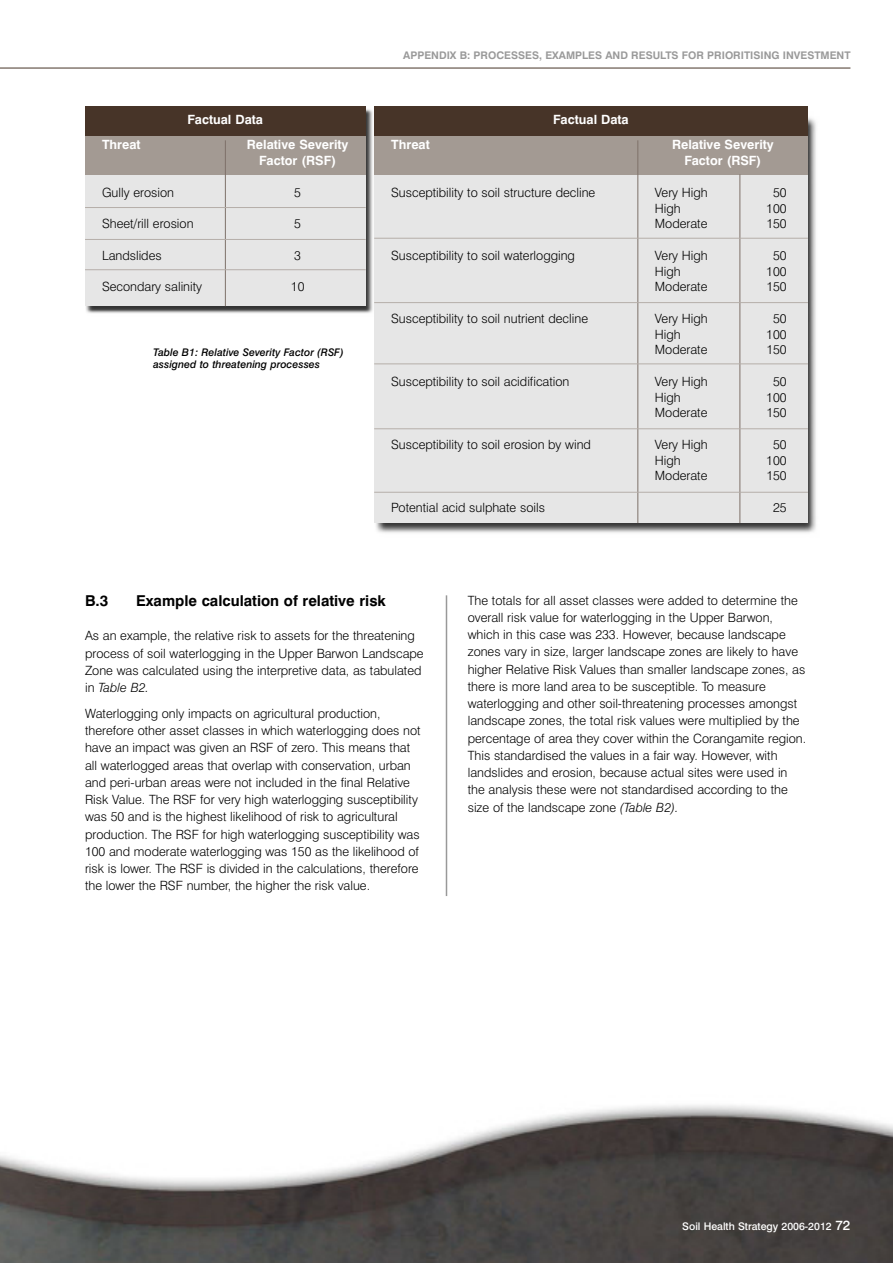
<style>
.page{position:relative;width:893px;height:1263px;background:#fff}
.page>*{position:absolute;margin:0;border:0;box-sizing:border-box;transform-origin:0 0}
.t1{font:700 15px "Swiss 721 BT";color:#000}
.t2{font:300 12.75px/17.2px "Swiss 721 BT";color:#000}
.t3{font:700 12.75px/15.8px "Swiss 721 BT";color:#fff;text-align:center}
.t4{font:italic 500 10.5px/12px "Swiss 721 BT";color:#000}
.t5{font:700 10.5px "Swiss 721 BT";color:#999}
.t6{font:500 10.5px "Swiss 721 BT";color:#fff}
.s1{font-style:italic}
.s2{font-size:13.5px}
</style>
<div class="page">
<img style="left:376px;top:117px;width:440px;height:416px">
<img style="left:86px;top:109px;width:287px;height:204px">
<img style="left:0;top:1105px;width:893px;height:158px">
<hr style="left:0;top:68px;width:850px;height:1px;background:#473428">
<hr style="left:446px;top:595px;width:1px;height:301px;background:#999">
<div style="left:85px;top:106px;width:281px;height:200px;background:#e6e6e6"></div>
<div style="left:85px;top:106px;width:281px;height:30px;background:#473428"></div>
<div style="left:85px;top:136px;width:281px;height:38px;background:#a39a93"></div>
<hr style="left:225px;top:140px;width:1px;height:166px;background:#7e7169">
<div style="left:374px;top:106px;width:434px;height:417px;background:#e6e6e6"></div>
<div style="left:374px;top:106px;width:434px;height:30px;background:#473428"></div>
<div style="left:374px;top:136px;width:434px;height:38px;background:#a39a93"></div>
<hr style="left:637px;top:140px;width:1px;height:383px;background:#7e7169">
<hr style="left:739px;top:174px;width:1px;height:349px;background:#7e7169">
<hr style="left:85px;top:207px;width:281px;height:1px;background:#b5aea9">
<hr style="left:85px;top:239px;width:281px;height:1px;background:#b5aea9">
<hr style="left:85px;top:269px;width:281px;height:1px;background:#b5aea9">
<hr style="left:374px;top:238px;width:434px;height:1px;background:#b5aea9">
<hr style="left:374px;top:302px;width:434px;height:1px;background:#b5aea9">
<hr style="left:374px;top:363px;width:434px;height:1px;background:#b5aea9">
<hr style="left:374px;top:428px;width:434px;height:1px;background:#b5aea9">
<hr style="left:374px;top:492px;width:434px;height:1px;background:#b5aea9">
<p class="t3" style="left:188px;top:113px;width:77px">Factual Data</p>
<p class="t3" style="left:102px;top:138px;width:40px">Threat</p>
<p class="t3" style="left:247px;top:138px;width:103px">Relative Severity<br>Factor (RSF)</p>
<p class="t2" style="left:102px;top:185px;width:74px">Gully erosion</p>
<p class="t2" style="left:294px;top:185px;width:8px">5</p>
<p class="t2" style="left:102px;top:216px;width:93px">Sheet/rill erosion</p>
<p class="t2" style="left:294px;top:216px;width:8px">5</p>
<p class="t2" style="left:102px;top:248px;width:61px">Landslides</p>
<p class="t2" style="left:294px;top:248px;width:8px">3</p>
<p class="t2" style="left:102px;top:279px;width:102px">Secondary salinity</p>
<p class="t2" style="left:291px;top:279px;width:15px">10</p>
<p class="t4" style="left:153px;top:348px;width:192px">Table B1: Relative Severity Factor (RSF) assigned to threatening processes</p>
<p class="t5" style="left:403px;top:51px;width:449px">APPENDIX B: PROCESSES, EXAMPLES AND RESULTS FOR PRIORITISING INVESTMENT</p>
<p class="t3" style="left:553px;top:113px;width:77px">Factual Data</p>
<p class="t3" style="left:391px;top:138px;width:40px">Threat</p>
<p class="t2" style="left:391px;top:185px;width:206px">Susceptibility to soil structure decline</p>
<p class="t2" style="left:391px;top:248px;width:185px">Susceptibility to soil waterlogging</p>
<p class="t2" style="left:391px;top:311px;width:198px">Susceptibility to soil nutrient decline</p>
<p class="t2" style="left:391px;top:374px;width:180px">Susceptibility to soil acidification</p>
<p class="t2" style="left:391px;top:437px;width:201px">Susceptibility to soil erosion by wind</p>
<p class="t2" style="left:391px;top:500px;width:155px">Potential acid sulphate soils</p>
<p class="t3" style="left:672px;top:138px;width:103px">Relative Severity<br>Factor (RSF)</p>
<p class="t2" style="left:655px;top:185px;width:55px">Very High</p>
<p class="t2" style="left:773px;top:185px;width:15px">50</p>
<p class="t2" style="left:655px;top:201px;width:27px">High</p>
<p class="t2" style="left:766px;top:201px;width:22px">100</p>
<p class="t2" style="left:655px;top:216px;width:54px">Moderate</p>
<p class="t2" style="left:766px;top:216px;width:22px">150</p>
<p class="t2" style="left:655px;top:248px;width:55px">Very High</p>
<p class="t2" style="left:773px;top:248px;width:15px">50</p>
<p class="t2" style="left:655px;top:264px;width:27px">High</p>
<p class="t2" style="left:766px;top:264px;width:22px">100</p>
<p class="t2" style="left:655px;top:279px;width:54px">Moderate</p>
<p class="t2" style="left:766px;top:279px;width:22px">150</p>
<p class="t2" style="left:655px;top:311px;width:55px">Very High</p>
<p class="t2" style="left:773px;top:311px;width:15px">50</p>
<p class="t2" style="left:655px;top:327px;width:27px">High</p>
<p class="t2" style="left:766px;top:327px;width:22px">100</p>
<p class="t2" style="left:655px;top:342px;width:54px">Moderate</p>
<p class="t2" style="left:766px;top:342px;width:22px">150</p>
<p class="t2" style="left:655px;top:374px;width:55px">Very High</p>
<p class="t2" style="left:773px;top:374px;width:15px">50</p>
<p class="t2" style="left:655px;top:390px;width:27px">High</p>
<p class="t2" style="left:766px;top:390px;width:22px">100</p>
<p class="t2" style="left:655px;top:405px;width:54px">Moderate</p>
<p class="t2" style="left:766px;top:405px;width:22px">150</p>
<p class="t2" style="left:655px;top:437px;width:55px">Very High</p>
<p class="t2" style="left:773px;top:437px;width:15px">50</p>
<p class="t2" style="left:655px;top:453px;width:27px">High</p>
<p class="t2" style="left:766px;top:453px;width:22px">100</p>
<p class="t2" style="left:655px;top:468px;width:54px">Moderate</p>
<p class="t2" style="left:766px;top:468px;width:22px">150</p>
<p class="t2" style="left:773px;top:500px;width:15px">25</p>
<p class="t1" style="left:85px;top:595px;width:25px">B.3</p>
<p class="t1" style="left:136px;top:595px;width:251px">Example calculation of relative risk</p>
<p class="t2" style="left:85px;top:628px;width:340px">As an example, the relative risk to assets for the threatening process of soil waterlogging in the Upper Barwon Landscape Zone was calculated using the interpretive data, as tabulated in <span class="s1">Table B2.</span></p>
<p class="t2" style="left:85px;top:706px;width:337px">Waterlogging only impacts on agricultural production, therefore other asset classes in which waterlogging does not have an impact was given an RSF of zero. This means that all waterlogged areas that overlap with conservation, urban and peri-urban areas were not included in the final Relative Risk Value. The RSF for very high waterlogging susceptibility was 50 and is the highest likelihood of risk to agricultural production. The RSF for high waterlogging susceptibility was 100 and moderate waterlogging was 150 as the likelihood of risk is lower. The RSF is divided in the calculations, therefore the lower the RSF number, the higher the risk value.</p>
<p class="t2" style="left:468px;top:593px;width:340px">The totals for all asset classes were added to determine the overall risk value for waterlogging in the Upper Barwon, which in this case was 233. However, because landscape zones vary in size, larger landscape zones are likely to have higher Relative Risk Values than smaller landscape zones, as there is more land area to be susceptible. To measure waterlogging and other soil-threatening processes amongst landscape zones, the total risk values were multiplied by the percentage of area they cover within the Corangamite region.<br>This standardised the values in a fair way. However, with landslides and erosion, because actual sites were used in the analysis these were not standardised according to the size of the landscape zone <span class="s1">(Table B2).</span></p>
<p class="t6" style="left:682px;top:1222px;width:170px">Soil Health Strategy 2006-2012 <span class="s2">72</span></p>
</div>
